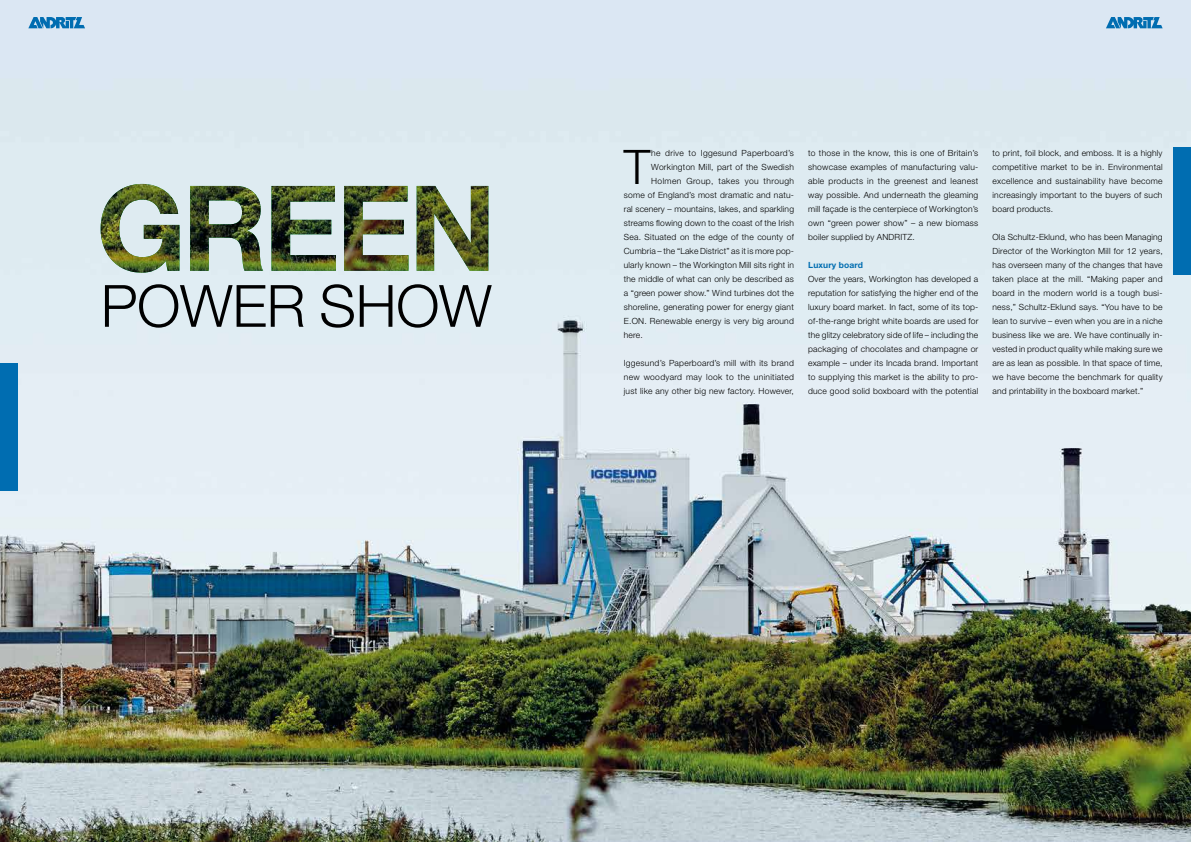
<style>
.page{position:relative;width:1191px;height:842px;background:#fff}
.page>*{position:absolute;margin:0;border:0;box-sizing:border-box;transform-origin:0 0}
.t1{font:300 47.7px "Helvetica Neue LT Std";color:#000}
.t2{font:300 8.5px/14px "Helvetica Neue LT Std";letter-spacing:.025em;color:#000;text-align:justify}
.t3{font:300 8.5px "Helvetica Neue LT Std";letter-spacing:.045em;color:#000}
.t4{font:700 8.5px "Helvetica Neue LT Std";letter-spacing:.02em;color:#006db1}
</style>
<div class="page">
<img style="left:0;top:0;width:1191px;height:842px">
<div style="left:1174px;top:147px;width:17px;height:128px;background:#006db1"></div>
<div style="left:0;top:363px;width:17px;height:128px;background:#006db1"></div>
<svg style="left:105px;top:284px;width:387px;height:44px;background:#a8b2b7"></svg>
<img style="left:101px;top:184px;width:387px;height:89px">
<svg style="left:28px;top:17px;width:57px;height:11px"></svg>
<svg style="left:1106px;top:17px;width:56px;height:11px"></svg>
<h1 class="t1" style="left:624px;top:138px;width:28px">T</h1>
<p class="t2" style="left:651px;top:146px;width:144px">he drive to Iggesund Paperboard’s</p>
<p class="t2" style="left:651px;top:160px;width:144px">Workington Mill, part of the Swedish</p>
<p class="t3" style="left:651px;top:176px;width:144px">Holmen Group, takes you through</p>
<p class="t2" style="left:624px;top:188px;width:172px">some of England’s most dramatic and natu-</p>
<p class="t2" style="left:624px;top:202px;width:172px">ral scenery – mountains, lakes, and sparkling</p>
<p class="t2" style="left:624px;top:216px;width:172px">streams flowing down to the coast of the Irish</p>
<p class="t2" style="left:624px;top:230px;width:172px">Sea. Situated on the edge of the county of</p>
<p class="t2" style="left:624px;top:244px;width:172px">Cumbria – the “Lake District” as it is more pop-</p>
<p class="t2" style="left:624px;top:258px;width:172px">ularly known – the Workington Mill sits right in</p>
<p class="t2" style="left:624px;top:272px;width:172px">the middle of what can only be described as</p>
<p class="t2" style="left:624px;top:286px;width:172px">a “green power show.” Wind turbines dot the</p>
<p class="t2" style="left:624px;top:300px;width:171px">shoreline, generating power for energy giant</p>
<p class="t2" style="left:624px;top:314px;width:172px">E.ON. Renewable energy is very big around</p>
<p class="t2" style="left:624px;top:328px;width:20px">here.</p>
<p class="t2" style="left:624px;top:356px;width:172px">Iggesund’s Paperboard’s mill with its brand new woodyard may look to the uninitiated just like any other big new factory. However,</p>
<p class="t2" style="left:808px;top:146px;width:172px">to those in the know, this is one of Britain’s showcase examples of manufacturing valu&shy;able products in the greenest and leanest way possible. And underneath the gleaming mill façade is the centerpiece of Workington’s own “green power show” – a new biomass boiler supplied by ANDRITZ.</p>
<p class="t4" style="left:808px;top:260px;width:56px">Luxury board</p>
<p class="t2" style="left:808px;top:272px;width:172px">Over the years, Workington has developed a reputation for satisfying the higher end of the luxury board market. In fact, some of its top&shy;of-the-range bright white boards are used for the glitzy celebratory side of life – including the packaging of chocolates and champagne or example – under its Incada brand. Important to supplying this market is the ability to pro&shy;duce good solid boxboard with the potential</p>
<p class="t2" style="left:992px;top:146px;width:172px">to print, foil block, and emboss. It is a highly competitive market to be in. Environmental excellence and sustainability have become increasingly important to the buyers of such board products.</p>
<p class="t2" style="left:992px;top:230px;width:172px">Ola Schultz-Eklund, who has been Managing Director of the Workington Mill for 12 years, has overseen many of the changes that have taken place at the mill. “Making paper and board in the modern world is a tough busi&shy;ness,” Schultz-Eklund says. “You have to be lean to survive – even when you are in a niche business like we are. We have continually in&shy;vested in product quality while making sure we are as lean as possible. In that space of time, we have become the benchmark for quality and printability in the boxboard market.”</p>
</div>
